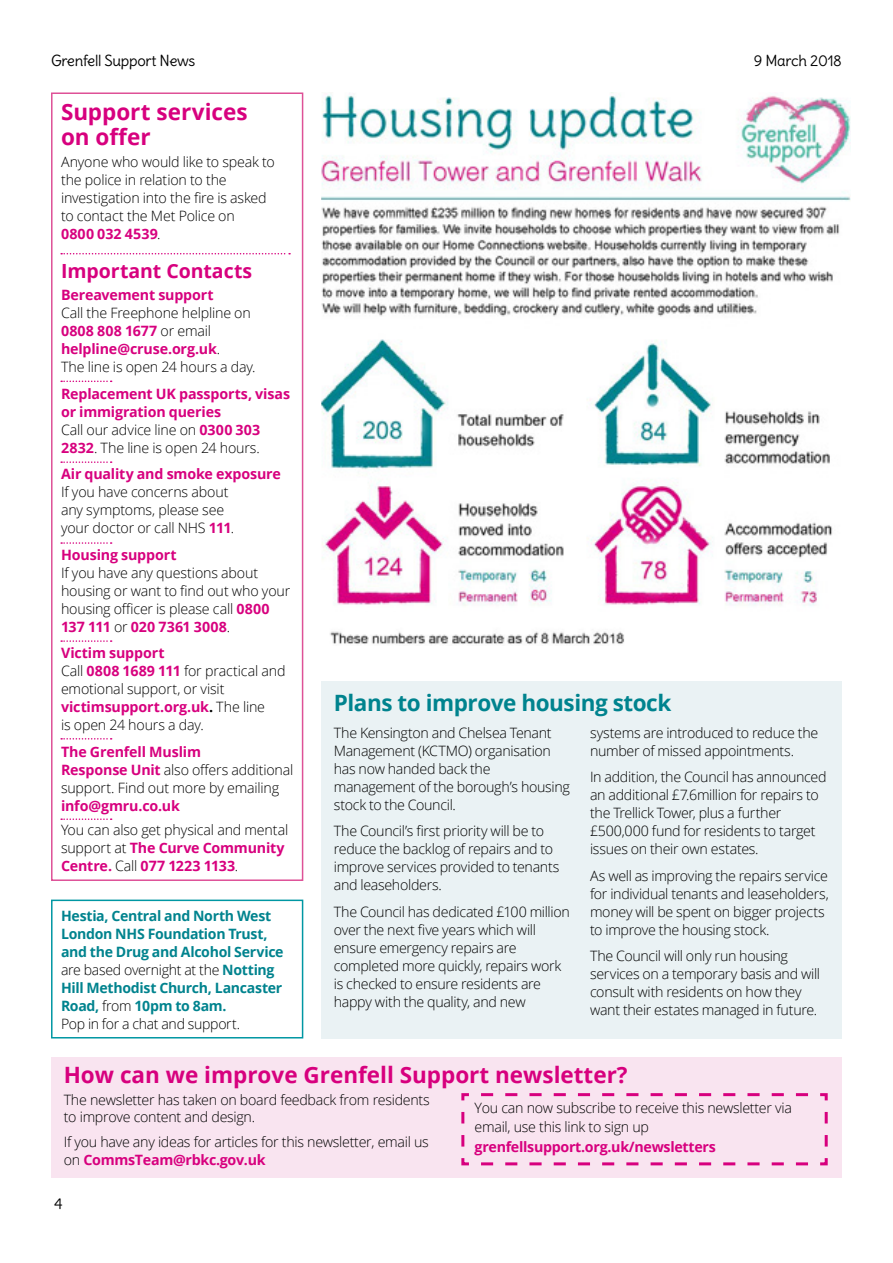
<style>
.page{position:relative;width:893px;height:1263px;background:#fff}
.page>*{position:absolute;margin:0;border:0;box-sizing:border-box;transform-origin:0 0}
.t1{font:700 22.5px/25.5px "Open Sans";color:#d7007e}
.t2{font:700 22.5px "Open Sans";letter-spacing:-.02em;color:#00838e}
.t3{font:700 19.5px "Open Sans";letter-spacing:-.005em;color:#d7007e}
.t4{font:15px "Delius";letter-spacing:-.02em;color:#000}
.t5{font:300 14.25px/18px "Open Sans";letter-spacing:-.02em;color:#000}
.t6{font:700 14.25px/18px "Open Sans";letter-spacing:-.015em;color:#d7007e}
.t7{font:700 14.25px/18px "Open Sans";letter-spacing:-.02em;color:#00838e}
.s1{font-weight:700;color:#d7007e}
.s2{font-weight:300;color:#000}
.s3{font-weight:700}
</style>
<div class="page">
<div style="left:51px;top:92px;width:252px;height:789px;border:2px solid #de5197"></div>
<div style="left:51px;top:1057px;width:791px;height:121px;background:#f9e4f0"></div>
<img style="left:321px;top:92px;width:529px;height:514px">
<div style="left:321px;top:681px;width:521px;height:357px;background:#eaf2f4"></div>
<svg style="left:61px;top:253px;width:229px;height:1px"></svg>
<svg style="left:61px;top:381px;width:51px;height:1px"></svg>
<svg style="left:61px;top:461px;width:51px;height:2px"></svg>
<svg style="left:61px;top:542px;width:51px;height:2px"></svg>
<svg style="left:61px;top:640px;width:51px;height:2px"></svg>
<svg style="left:61px;top:738px;width:51px;height:1px"></svg>
<svg style="left:61px;top:818px;width:51px;height:2px"></svg>
<div style="left:51px;top:899px;width:252px;height:139px;border:2px solid #0097a3"></div>
<img style="left:330px;top:631px;width:294px;height:14px">
<svg style="left:461px;top:1093px;width:367px;height:73px"></svg>
<p class="t4" style="left:51px;top:51px;width:146px">Grenfell Support News</p>
<p class="t4" style="left:754px;top:51px;width:90px">9 March 2018</p>
<h1 class="t1" style="left:61px;top:98px;width:188px">Support services on offer</h1>
<p class="t5" style="left:61px;top:153px;width:215px">Anyone who would like to speak to the police in relation to the investigation into the fire is asked to contact the Met Police on<br><span class="s1">0800 032 4539</span>.</p>
<h2 class="t3" style="left:61px;top:257px;width:193px">Important Contacts</h2>
<p class="t6" style="left:61px;top:285px;width:154px">Bereavement support</p>
<p class="t5" style="left:61px;top:303px;width:196px">Call the Freephone helpline on<br><span class="s1">0808 808 1677</span> or email <span class="s1">helpline@cruse.org.uk</span>.<br>The line is open 24 hours a day.</p>
<p class="t6" style="left:61px;top:384px;width:231px">Replacement UK passports, visas or immigration queries<br><span class="s2">Call our advice line on</span> 0300 303<br>2832<span class="s2">. The line is open 24 hours.</span></p>
<p class="t6" style="left:61px;top:464px;width:221px">Air quality and smoke exposure</p>
<p class="t5" style="left:61px;top:482px;width:175px">If you have concerns about any symptoms, please see your doctor or call NHS <span class="s1">111</span>.</p>
<p class="t6" style="left:61px;top:545px;width:117px">Housing support</p>
<p class="t5" style="left:61px;top:563px;width:231px">If you have any questions about housing or want to find out who your housing officer is please call <span class="s1">0800<br>137 111</span> or <span class="s1">020 7361 3008</span>.</p>
<p class="t5" style="left:61px;top:643px;width:226px"><span class="s1">Victim support<br></span>Call <span class="s1">0808 1689 111</span> for practical and emotional support, or visit <span class="s1">victimsupport.org.uk</span><span class="s3">.</span> The line<br>is open 24 hours a day.</p>
<p class="t5" style="left:61px;top:742px;width:234px"><span class="s1">The Grenfell Muslim<br>Response Unit</span> also offers additional support. Find out more by emailing</p>
<p class="t6" style="left:61px;top:796px;width:120px">info@gmru.co.uk</p>
<p class="t5" style="left:61px;top:820px;width:229px">You can also get physical and mental support at <span class="s1">The Curve Community<br>Centre.</span> Call <span class="s1">077 1223 1133</span>.</p>
<p class="t7" style="left:61px;top:906px;width:224px">Hestia, Central and North West<br>London NHS Foundation Trust, and the Drug and Alcohol Service <span class="s2">are based overnight at the</span> Notting<br>Hill Methodist Church, Lancaster<br>Road, <span class="s2">from</span> 10pm to 8am.<br><span class="s2">Pop in for a chat and support.</span></p>
<h1 class="t2" style="left:334px;top:687px;width:339px">Plans to improve housing stock</h1>
<p class="t5" style="left:334px;top:723px;width:237px">The Kensington and Chelsea Tenant<br>Management (KCTMO) organisation has now handed back the management of the borough’s housing stock to the Council.</p>
<p class="t5" style="left:334px;top:821px;width:227px">The Council’s first priority will be to reduce the backlog of repairs and to improve services provided to tenants and leaseholders.</p>
<p class="t5" style="left:334px;top:902px;width:237px">The Council has dedicated £100 million over the next five years which will ensure emergency repairs are completed more quickly, repairs work is checked to ensure residents are happy with the quality, and new</p>
<p class="t5" style="left:590px;top:723px;width:230px">systems are introduced to reduce the number of missed appointments.</p>
<p class="t5" style="left:590px;top:767px;width:238px">In addition, the Council has announced an additional £7.6million for repairs to the Trellick Tower, plus a further £500,000 fund for residents to target issues on their own estates.</p>
<p class="t5" style="left:590px;top:866px;width:240px">As well as improving the repairs service for individual tenants and leaseholders, money will be spent on bigger projects to improve the housing stock.</p>
<p class="t5" style="left:590px;top:946px;width:232px">The Council will only run housing services on a temporary basis and will consult with residents on how they want their estates managed in future.</p>
<h1 class="t1" style="left:64px;top:1061px;width:565px">How can we improve Grenfell Support newsletter?</h1>
<p class="t5" style="left:64px;top:1090px;width:367px">The newsletter has taken on board feedback from residents to improve content and design.</p>
<p class="t5" style="left:64px;top:1133px;width:367px">If you have any ideas for articles for this newsletter, email us on <span class="s1">CommsTeam@rbkc.gov.uk</span></p>
<p class="t5" style="left:475px;top:1097px;width:319px;line-height:19.5px">You can now subscribe to receive this newsletter via email, use this link to sign up</p>
<p class="t6" style="left:475px;top:1137px;width:243px">grenfellsupport.org.uk/newsletters</p>
<p class="t4" style="left:54px;top:1194px;width:10px">4</p>
</div>
